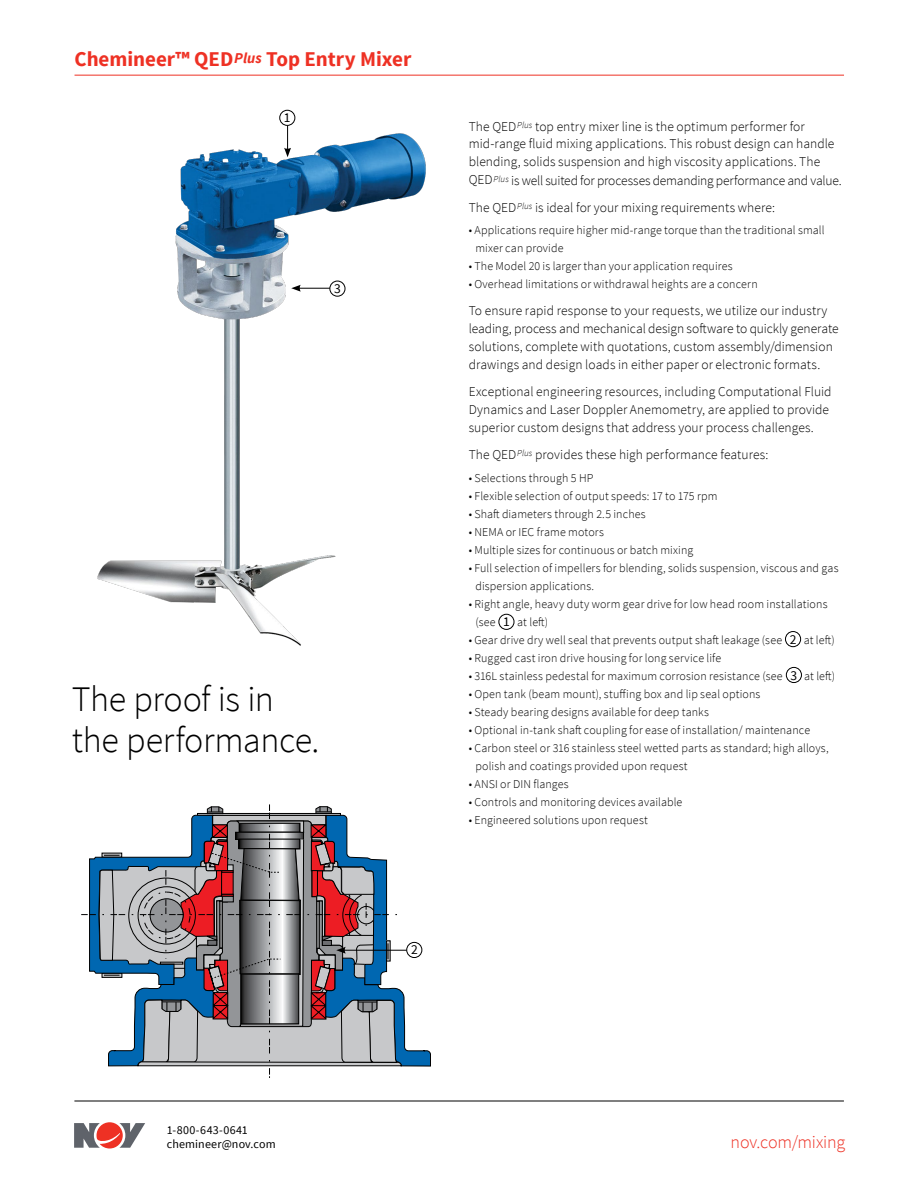
<style>
.page{position:relative;width:918px;height:1188px;background:#fff}
.page>*{position:absolute;margin:0;border:0;box-sizing:border-box;transform-origin:0 0}
.t1{font:300 36px/40.5px "Source Sans Pro";letter-spacing:-.01em;color:#000}
.t2{font:700 21px "Source Sans Pro";color:#ee3124}
.t3{font:300 18px "Source Sans Pro";letter-spacing:-.01em;color:#ee3124}
.t4{font:300 13.5px/18px "Source Sans Pro";letter-spacing:.005em;color:#000}
.t5{font:13.5px "Source Sans Pro";color:#000}
.t6{font:300 12px/18px "Source Sans Pro";letter-spacing:.01em;color:#000}
.t7{font:12px/13.5px "Source Sans Pro";letter-spacing:.015em;color:#000}
.s1{font-style:italic;font-size:15px}
</style>
<div class="page">
<hr style="left:74px;top:1101px;width:770px;height:1px;background:#000">
<svg style="left:74px;top:1122px;width:71px;height:27px"></svg>
<hr style="left:75px;top:75px;width:769px;height:1px;background:#ee3124">
<img style="left:97px;top:125px;width:329px;height:521px">
<hr style="left:287px;top:116px;width:1px;height:34px;background:#000">
<svg style="left:284px;top:148px;width:7px;height:9px"></svg>
<div style="left:280px;top:110px;width:15px;height:15px;background:#fff;border-radius:50%"></div>
<div style="left:279px;top:110px;width:16px;height:16px;border:1px solid #000;border-radius:50%"></div>
<hr style="left:298px;top:288px;width:39px;height:1px;background:#000">
<svg style="left:291px;top:285px;width:10px;height:7px"></svg>
<div style="left:330px;top:281px;width:15px;height:15px;background:#fff;border-radius:50%"></div>
<div style="left:329px;top:281px;width:16px;height:16px;border:1px solid #000;border-radius:50%"></div>
<div style="left:498px;top:614px;width:16px;height:16px;border:1px solid #000;border-radius:50%"></div>
<div style="left:785px;top:631px;width:16px;height:16px;border:1px solid #000;border-radius:50%"></div>
<div style="left:786px;top:667px;width:16px;height:16px;border:1px solid #000;border-radius:50%"></div>
<svg style="left:81px;top:804px;width:350px;height:274px"></svg>
<div style="left:407px;top:942px;width:15px;height:16px;background:#fff;border-radius:50%"></div>
<div style="left:406px;top:942px;width:16px;height:16px;border:1px solid #000;border-radius:50%"></div>
<h2 class="t2" style="left:75px;top:45px;width:339px">Chemineer™ QED<span class="s1">Plus</span> Top Entry Mixer</h2>
<p class="t5" style="left:284px;top:109px;width:8px">1</p>
<p class="t5" style="left:334px;top:280px;width:8px">3</p>
<h1 class="t1" style="left:72px;top:679px;width:249px">The proof is in the performance.</h1>
<p class="t5" style="left:411px;top:941px;width:8px">2</p>
<p class="t4" style="left:469px;top:117px;width:374px">The QED<sup>Plus</sup> top entry mixer line is the optimum performer for mid-range fluid mixing applications. This robust design can handle blending, solids suspension and high viscosity applications. The QED<sup>Plus</sup> is well suited for processes demanding performance and value.</p>
<p class="t4" style="left:469px;top:198px;width:308px">The QED<sup>Plus</sup> is ideal for your mixing requirements where:</p>
<p class="t6" style="left:475px;top:221px;width:351px;text-indent:-7px">• Applications require higher mid-range torque than the traditional small mixer can provide</p>
<p class="t6" style="left:469px;top:257px;width:265px">• The Model 20 is larger than your application requires</p>
<p class="t6" style="left:469px;top:275px;width:291px">• Overhead limitations or withdrawal heights are a concern</p>
<p class="t4" style="left:469px;top:302px;width:372px">To ensure rapid response to your requests, we utilize our industry leading, process and mechanical design software to quickly generate solutions, complete with quotations, custom assembly/dimension drawings and design loads in either paper or electronic formats.</p>
<p class="t4" style="left:469px;top:383px;width:364px">Exceptional engineering resources, including Computational Fluid<br>Dynamics and Laser Doppler Anemometry, are applied to provide superior custom designs that address your process challenges.</p>
<p class="t4" style="left:469px;top:446px;width:301px">The QED<sup>Plus</sup> provides these high performance features:</p>
<p class="t6" style="left:469px;top:469px;width:126px">• Selections through 5 HP</p>
<p class="t6" style="left:469px;top:487px;width:250px">• Flexible selection of output speeds: 17 to 175 rpm</p>
<p class="t6" style="left:469px;top:505px;width:179px">• Shaft diameters through 2.5 inches</p>
<p class="t6" style="left:469px;top:523px;width:137px">• NEMA or IEC frame motors</p>
<p class="t6" style="left:469px;top:541px;width:226px">• Multiple sizes for continuous or batch mixing</p>
<p class="t6" style="left:475px;top:559px;width:365px;text-indent:-7px">• Full selection of impellers for blending, solids suspension, viscous and gas dispersion applications.</p>
<p class="t6" style="left:475px;top:595px;width:354px;text-indent:-7px">• Right angle, heavy duty worm gear drive for low head room installations (see</p>
<p class="t6" style="left:517px;top:613px;width:33px">at left)</p>
<p class="t6" style="left:469px;top:631px;width:315px">• Gear drive dry well seal that prevents output shaft leakage (see</p>
<p class="t6" style="left:804px;top:631px;width:33px">at left)</p>
<p class="t6" style="left:469px;top:649px;width:254px">• Rugged cast iron drive housing for long service life</p>
<p class="t6" style="left:469px;top:667px;width:316px">• 316L stainless pedestal for maximum corrosion resistance (see</p>
<p class="t6" style="left:804px;top:667px;width:33px">at left)</p>
<p class="t6" style="left:469px;top:685px;width:293px">• Open tank (beam mount), stuffing box and lip seal options</p>
<p class="t6" style="left:469px;top:703px;width:242px">• Steady bearing designs available for deep tanks</p>
<p class="t6" style="left:469px;top:721px;width:343px">• Optional in-tank shaft coupling for ease of installation/ maintenance</p>
<p class="t6" style="left:475px;top:739px;width:355px;text-indent:-7px">• Carbon steel or 316 stainless steel wetted parts as standard; high alloys, polish and coatings provided upon request</p>
<p class="t6" style="left:469px;top:775px;width:101px">• ANSI or DIN flanges</p>
<p class="t6" style="left:469px;top:793px;width:215px">• Controls and monitoring devices available</p>
<p class="t6" style="left:469px;top:811px;width:181px">• Engineered solutions upon request</p>
<p class="t5" style="left:503px;top:613px;width:8px">1</p>
<p class="t5" style="left:790px;top:631px;width:8px">2</p>
<p class="t5" style="left:791px;top:667px;width:8px">3</p>
<p class="t7" style="left:167px;top:1123px;width:110px">1-800-643-0641 chemineer@nov.com</p>
<h3 class="t3" style="left:731px;top:1131px;width:116px">nov.com/mixing</h3>
</div>
